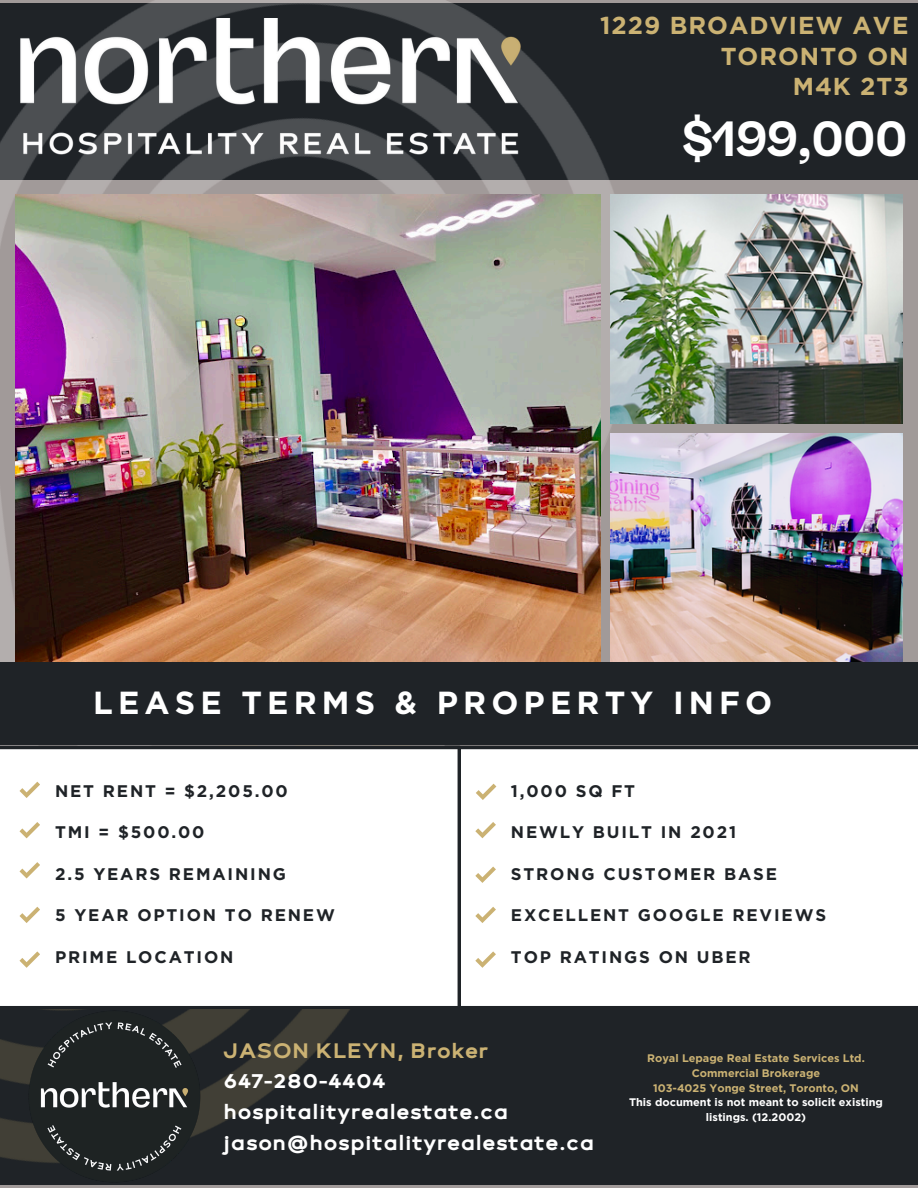
<style>
.page{position:relative;width:918px;height:1188px;background:#fff}
.page>*{position:absolute;margin:0;border:0;box-sizing:border-box;transform-origin:0 0}
.t1{font:700 49.2px "Freigeist";color:#fff}
.t2{font:700 31.95px "Gotham";letter-spacing:.16em;color:#fff}
.t3{font:700 24.45px/30.3px "Gotham";letter-spacing:.04em;color:#cbb273;text-align:right}
.t4{font:800 22.05px/30.9px "Brooklyn";color:#fff}
.t5{font:700 16.8px "Gotham";letter-spacing:.11em;color:#1f2327}
.t6{font:700 10.95px/14.5px "Gotham";color:#cbb273;text-align:center}
.t7{font:700 10.95px/14.5px "Gotham";color:#fff;text-align:center}
.s1{color:#cbb273}
</style>
<div class="page">
<div style="left:0;top:3px;width:918px;height:177px;background:#1f2327"></div>
<div style="left:0;top:1008px;width:918px;height:177px;background:#1f2327"></div>
<svg style="left:742px;top:746px;width:176px;height:262px"></svg>
<img style="left:0;top:0;width:742px;height:1188px">
<div style="left:0;top:662px;width:918px;height:83px;background:#1f2327"></div>
<svg style="left:0;top:746px;width:461px;height:263px"></svg>
<svg style="left:476px;top:784px;width:20px;height:16px"></svg>
<svg style="left:475px;top:867px;width:21px;height:16px"></svg>
<svg style="left:475px;top:907px;width:21px;height:16px"></svg>
<svg style="left:475px;top:951px;width:21px;height:17px"></svg>
<svg style="left:20px;top:782px;width:20px;height:16px"></svg>
<svg style="left:20px;top:822px;width:20px;height:16px"></svg>
<img style="left:20px;top:1001px;width:190px;height:187px">
<svg style="left:20px;top:907px;width:20px;height:16px"></svg>
<svg style="left:20px;top:951px;width:20px;height:17px"></svg>
<img style="left:11px;top:19px;width:519px;height:145px">
<svg style="left:20px;top:862px;width:20px;height:16px"></svg>
<img style="left:15px;top:195px;width:585px;height:467px">
<img style="left:610px;top:195px;width:293px;height:228px">
<img style="left:610px;top:433px;width:293px;height:229px">
<svg style="left:475px;top:822px;width:21px;height:16px"></svg>
<p class="t3" style="left:600px;top:12px;width:310px">1229 BROADVIEW AVE<br>TORONTO ON<br>M4K 2T3</p>
<p class="t1" style="left:683px;top:116px;width:226px">$199,000</p>
<p class="t2" style="left:93px;top:689px;width:680px">LEASE TERMS &amp; PROPERTY INFO</p>
<h5 class="t5" style="left:55px;top:783px;width:234px">NET RENT = $2,205.00</h5>
<p class="t5" style="left:55px;top:825px;width:151px">TMI = $500.00</p>
<p class="t5" style="left:55px;top:866px;width:233px">2.5 YEARS REMAINING</p>
<p class="t5" style="left:55px;top:908px;width:281px">5 YEAR OPTION TO RENEW</p>
<p class="t5" style="left:55px;top:950px;width:180px">PRIME LOCATION</p>
<p class="t5" style="left:511px;top:783px;width:126px">1,000 SQ FT</p>
<p class="t5" style="left:511px;top:825px;width:227px">NEWLY BUILT IN 2021</p>
<p class="t5" style="left:511px;top:866px;width:268px">STRONG CUSTOMER BASE</p>
<p class="t5" style="left:511px;top:908px;width:317px">EXCELLENT GOOGLE REVIEWS</p>
<p class="t5" style="left:511px;top:950px;width:241px">TOP RATINGS ON UBER</p>
<p class="t4" style="left:223px;top:1034px;width:373px"><span class="s1">JASON KLEYN, Broker<br></span>647-280-4404 hospitalityrealestate.ca jason@hospitalityrealestate.ca</p>
<p class="t6" style="left:647px;top:1052px;width:219px">Royal Lepage Real Estate Services Ltd.<br>Commercial Brokerage</p>
<p class="t6" style="left:653px;top:1081px;width:207px">103-4025 Yonge Street, Toronto, ON</p>
<p class="t7" style="left:629px;top:1096px;width:255px">This document is not meant to solicit existing listings. (12.2002)</p>
</div>
